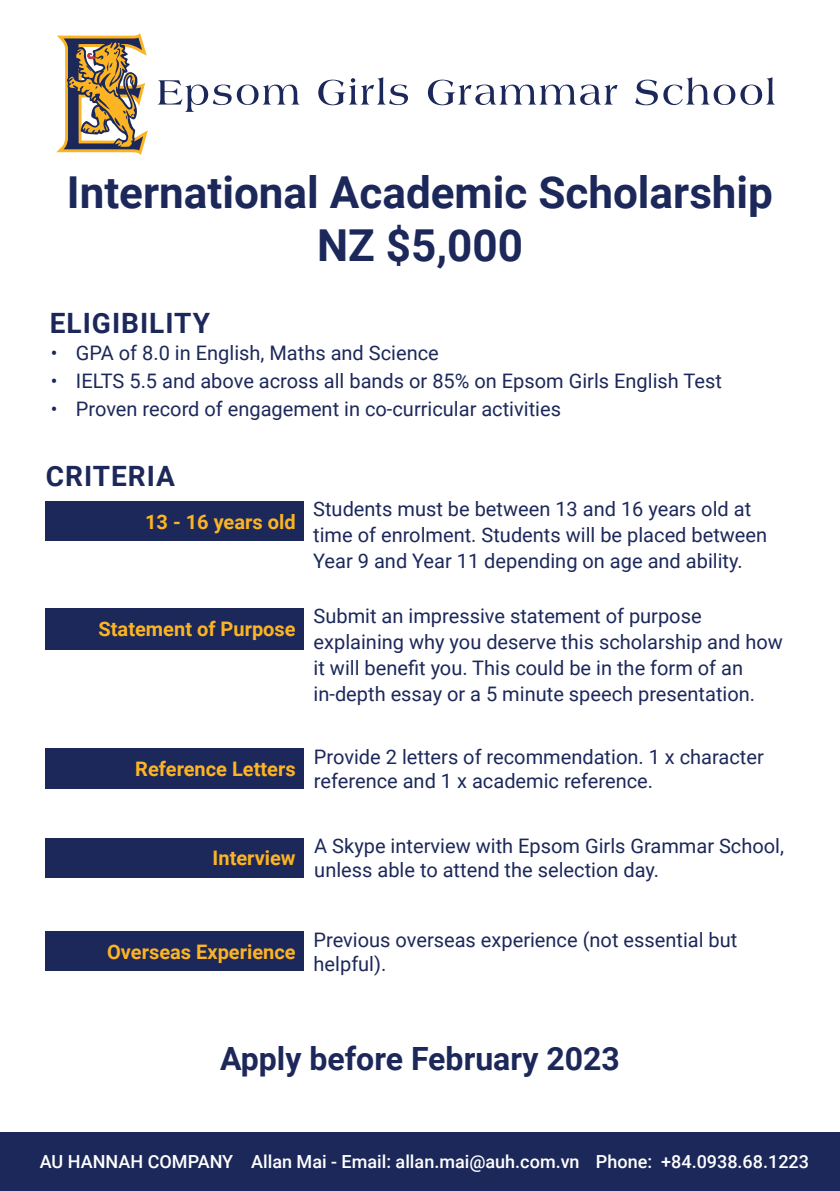
<style>
.page{position:relative;width:840px;height:1191px;background:#fff}
.page>*{position:absolute;margin:0;border:0;box-sizing:border-box;transform-origin:0 0}
.t1{font:700 44px/52.8px "Roboto";color:#1c285a;text-align:center}
.t2{font:700 32px "Roboto";color:#1c285a}
.t3{font:700 28px "Roboto";letter-spacing:.035em;color:#1c285a}
.t4{font:20px/26px "Roboto";color:#1c285a}
.t5{font:700 20px "Roboto";color:#fcb423}
.t6{font:500 18px "Roboto";color:#fff}
</style>
<div class="page">
<svg style="left:158px;top:80px;width:73px;height:32px"></svg>
<svg style="left:237px;top:85px;width:62px;height:20px"></svg>
<svg style="left:318px;top:77px;width:90px;height:28px"></svg>
<svg style="left:427px;top:80px;width:190px;height:25px"></svg>
<svg style="left:635px;top:80px;width:22px;height:25px"></svg>
<svg style="left:663px;top:77px;width:111px;height:28px"></svg>
<div style="left:45px;top:501px;width:258px;height:40px;background:#1c285a"></div>
<div style="left:45px;top:608px;width:258px;height:41px;background:#1c285a"></div>
<div style="left:45px;top:748px;width:258px;height:41px;background:#1c285a"></div>
<div style="left:45px;top:838px;width:258px;height:39px;background:#1c285a"></div>
<div style="left:45px;top:931px;width:258px;height:40px;background:#1c285a"></div>
<svg style="left:56px;top:33px;width:92px;height:122px"></svg>
<div style="left:0;top:1132px;width:839px;height:59px;background:#1c285a"></div>
<h1 class="t1" style="left:67px;top:164px;width:707px">International Academic Scholarship<br>NZ $5,000</h1>
<h3 class="t3" style="left:50px;top:303px;width:161px">ELIGIBILITY</h3>
<p class="t4" style="left:51px;top:339px;width:389px">• GPA of 8.0 in English, Maths and Science</p>
<p class="t4" style="left:51px;top:367px;width:672px">• IELTS 5.5 and above across all bands or 85% on Epsom Girls English Test</p>
<p class="t4" style="left:51px;top:395px;width:511px">• Proven record of engagement in co-curricular activities</p>
<h3 class="t3" style="left:46px;top:456px;width:131px">CRITERIA</h3>
<p class="t5" style="left:145px;top:507px;width:152px">13 - 16 years old</p>
<p class="t5" style="left:98px;top:615px;width:198px">Statement of Purpose</p>
<p class="t5" style="left:135px;top:755px;width:162px">Reference Letters</p>
<p class="t4" style="left:313px;top:495px;width:455px">Students must be between 13 and 16 years old at time of enrolment. Students will be placed between<br>Year 9 and Year 11 depending on age and ability.</p>
<p class="t4" style="left:313px;top:602px;width:470px">Submit an impressive statement of purpose explaining why you deserve this scholarship and how it will benefit you. This could be in the form of an in-depth essay or a 5 minute speech presentation.</p>
<p class="t4" style="left:314px;top:743px;width:451px;line-height:24px">Provide 2 letters of recommendation. 1 x character reference and 1 x academic reference.</p>
<p class="t5" style="left:212px;top:844px;width:84px">Interview</p>
<p class="t4" style="left:314px;top:833px;width:471px;line-height:24px">A Skype interview with Epsom Girls Grammar School, unless able to attend the selection day.</p>
<p class="t5" style="left:107px;top:937px;width:190px">Overseas Experience</p>
<p class="t4" style="left:313px;top:926px;width:425px;line-height:24px">Previous overseas experience (not essential but helpful).</p>
<h2 class="t2" style="left:220px;top:1036px;width:401px">Apply before February 2023</h2>
<p class="t6" style="left:40px;top:1148px;width:770px">AU HANNAH COMPANY Allan Mai - Email: allan.mai@auh.com.vn Phone: +84.0938.68.1223</p>
</div>
